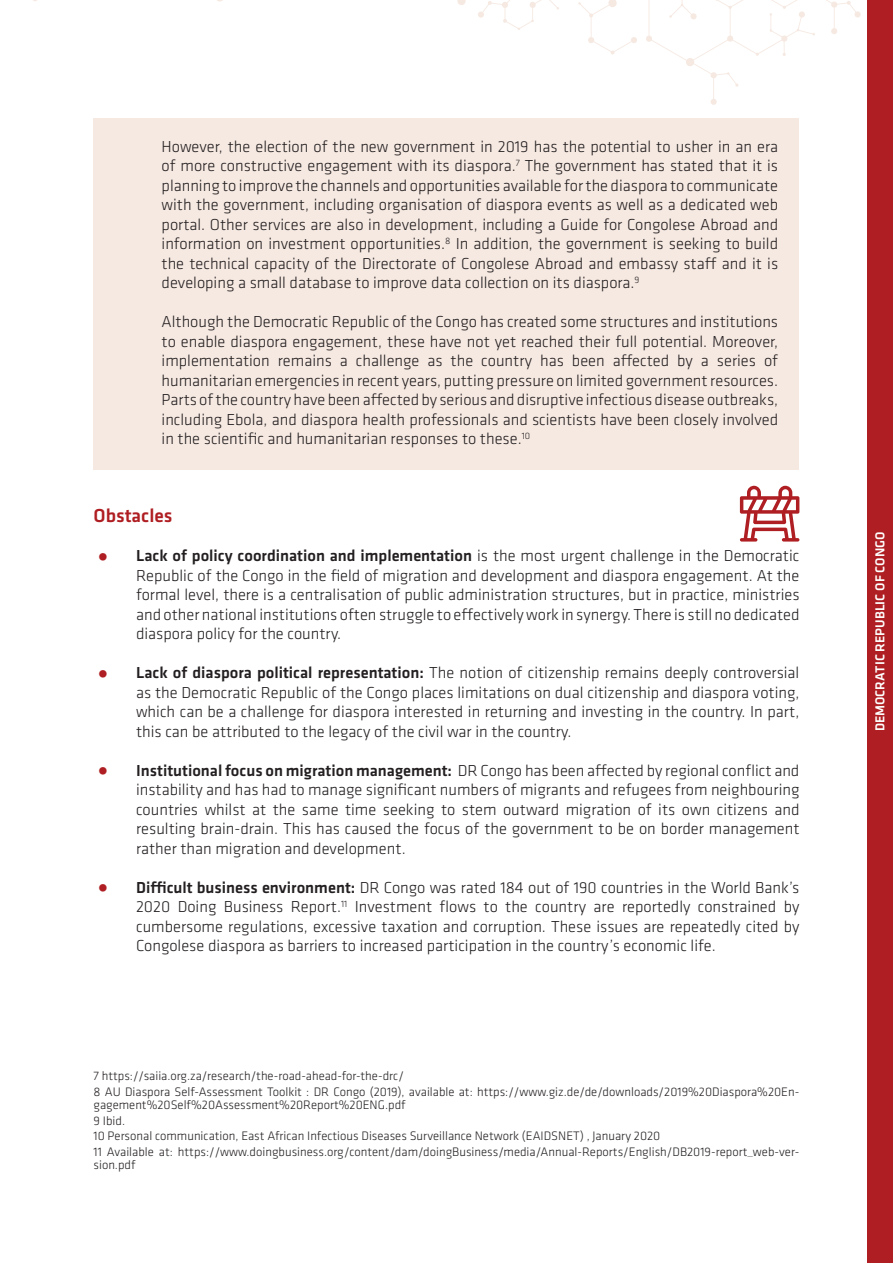
<style>
.page{position:relative;width:893px;height:1263px;background:#fff}
.page>*{position:absolute;margin:0;border:0;box-sizing:border-box;transform-origin:0 0}
.Subheading{font:500 19.5px "Klavika";color:#af1e22}
.Trends{font:300 16.5px/19.5px "Klavika";color:#231f20;text-align:justify}
.t1{font:500 13.5px "Klavika";color:#fff}
.Footnote{font:300 12.75px/13.5px "Klavika";color:#231f20}
.s1{color:#af1e22}
.s2{font-weight:500}
</style>
<div class="page">
<div style="left:867px;top:0;width:26px;height:1263px;background:#af1e22"></div>
<svg style="left:578px;top:0;width:59px;height:55px"></svg>
<svg style="left:457px;top:0;width:102px;height:30px"></svg>
<svg style="left:646px;top:0;width:215px;height:105px"></svg>
<div style="left:94px;top:118px;width:705px;height:195px;background:#f6e9e2"></div>
<div style="left:94px;top:293px;width:705px;height:176px;background:#f6e9e2"></div>
<svg style="left:740px;top:485px;width:59px;height:57px"></svg>
<p class="Trends" style="left:162px;top:136px;width:618px">However, the election of the new government in 2019 has the potential to usher in an era of more constructive engagement with its diaspora.<sup>7</sup> The government has stated that it is planning to improve the channels and opportunities available for the diaspora to communicate with the government, including organisation of diaspora events as well as a dedicated web portal. Other services are also in development, including a Guide for Congolese Abroad and information on investment opportunities.<sup>8</sup> In addition, the government is seeking to build the technical capacity of the Directorate of Congolese Abroad and embassy staff and it is developing a small database to improve data collection on its diaspora.<sup>9</sup></p>
<p class="Trends" style="left:162px;top:312px;width:618px">Although the Democratic Republic of the Congo has created some structures and institutions to enable diaspora engagement, these have not yet reached their full potential. Moreover, implementation remains a challenge as the country has been affected by a series of humanitarian emergencies in recent years, putting pressure on limited government resources.<br>Parts of the country have been affected by serious and disruptive infectious disease outbreaks, including Ebola, and diaspora health professionals and scientists have been closely involved in the scientific and humanitarian responses to these.<sup>10</sup></p>
<p class="Subheading" style="left:94px;top:502px;width:81px">Obstacles</p>
<p class="Trends" style="left:136px;top:546px;width:665px;text-indent:-43px"><span class="s1">•</span> <span class="s2">Lack of policy coordination and implementation</span> is the most urgent challenge in the Democratic Republic of the Congo in the field of migration and development and diaspora engagement. At the formal level, there is a centralisation of public administration structures, but in practice, ministries and other national institutions often struggle to effectively work in synergy. There is still no dedicated diaspora policy for the country.</p>
<p class="Trends" style="left:136px;top:663px;width:665px;text-indent:-43px"><span class="s1">•</span> <span class="s2">Lack of diaspora political representation:</span> The notion of citizenship remains deeply controversial as the Democratic Republic of the Congo places limitations on dual citizenship and diaspora voting, which can be a challenge for diaspora interested in returning and investing in the country. In part, this can be attributed to the legacy of the civil war in the country.</p>
<p class="Trends" style="left:136px;top:760px;width:665px;text-indent:-43px"><span class="s1">•</span> <span class="s2">Institutional focus on migration management:</span> DR Congo has been affected by regional conflict and instability and has had to manage significant numbers of migrants and refugees from neighbouring countries whilst at the same time seeking to stem outward migration of its own citizens and resulting brain-drain. This has caused the focus of the government to be on border management rather than migration and development.</p>
<p class="Trends" style="left:136px;top:877px;width:665px;text-indent:-43px"><span class="s1">•</span> <span class="s2">Difficult business environment:</span> DR Congo was rated 184 out of 190 countries in the World Bank’s 2020 Doing Business Report.<sup>11</sup> Investment flows to the country are reportedly constrained by cumbersome regulations, excessive taxation and corruption. These issues are repeatedly cited by Congolese diaspora as barriers to increased participation in the country’s economic life.</p>
<p class="Footnote" style="left:94px;top:1069px;width:312px">7 https://saiia.org.za/research/the-road-ahead-for-the-drc/</p>
<p class="Footnote" style="left:94px;top:1084px;width:707px">8 AU Diaspora Self-Assessment Toolkit : DR Congo (2019), available at: https://www.giz.de/de/downloads/2019%20Diaspora%20En&shy;gagement%20Self%20Assessment%20Report%20ENG.pdf</p>
<p class="Footnote" style="left:94px;top:1113px;width:33px">9 Ibid.</p>
<p class="Footnote" style="left:94px;top:1129px;width:568px">10 Personal communication, East African Infectious Diseases Surveillance Network (EAIDSNET) , January 2020</p>
<p class="Footnote" style="left:94px;top:1145px;width:707px">11 Available at: https://www.doingbusiness.org/content/dam/doingBusiness/media/Annual-Reports/English/DB2019-report_web-ver&shy;sion.pdf</p>
<p class="t1" style="left:871px;top:731px;width:201px;rotate:-90deg">DEMOCRATIC REPUBLIC OF CONGO</p>
</div>
